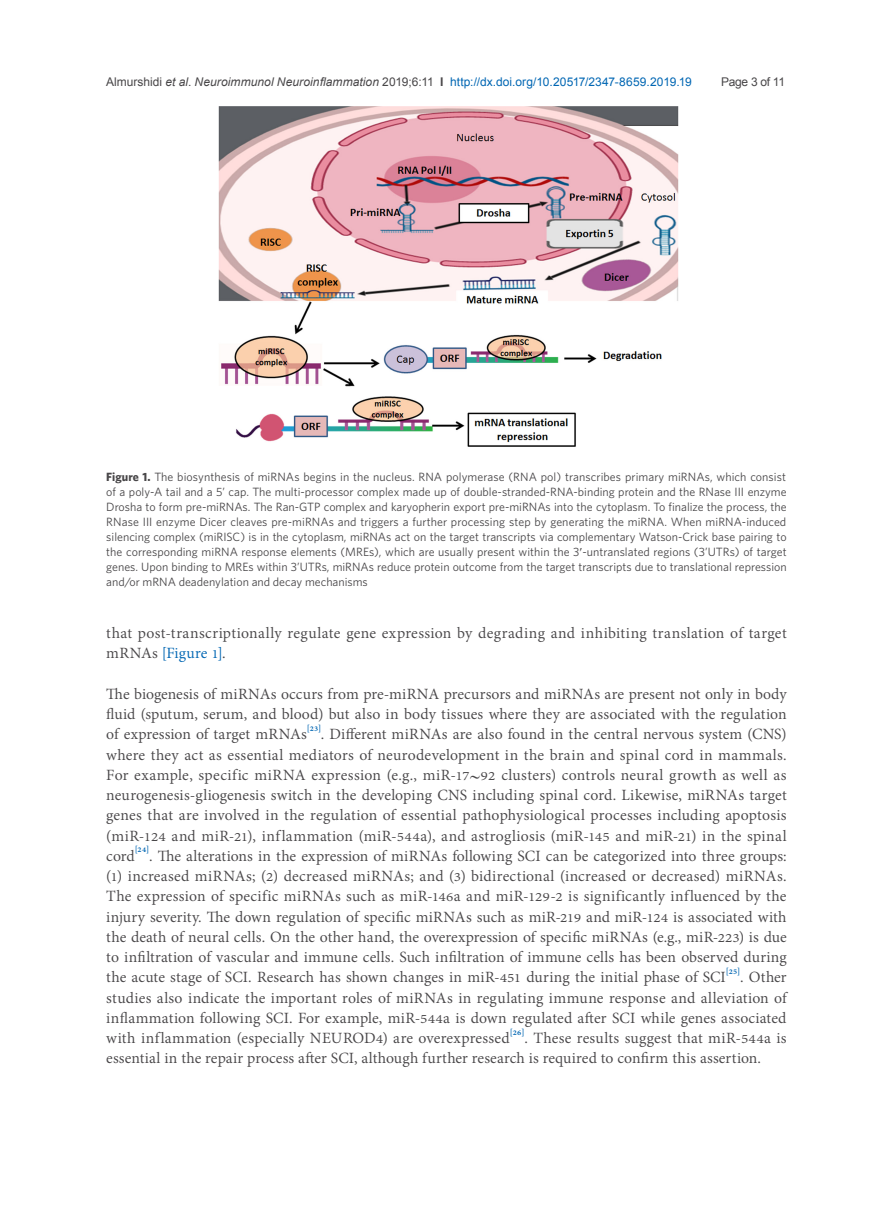
<style>
.page{position:relative;width:893px;height:1212px;background:#fff}
.page>*{position:absolute;margin:0;border:0;box-sizing:border-box;transform-origin:0 0}
.t1{font:19.2px/20.2px "Adobe Thai";letter-spacing:.015em;color:#484648}
.t2{font:12px/15px "Whitney";color:#484648;text-align:justify}
.t3{font:12px "Arial";color:#0166b3}
.t4{font:12px "Arial";letter-spacing:-.025em;color:#484648}
.s1{color:#484648}
.s2{font-style:italic;color:#484648}
.s3{font-weight:700;color:#484648}
.s4{font-weight:700}
.s5{color:#0166b3}
</style>
<div class="page">
<img style="left:218px;top:106px;width:461px;height:341px">
<p class="t3" style="left:106px;top:73px;width:587px"><span class="s1">Almurshidi</span> <span class="s2">et al</span><span class="s1">.</span> <span class="s2">Neuroimmunol Neuroinflammation</span> <span class="s1">2019;6:11</span> <span class="s3">I</span> http://dx.doi.org/10.20517/2347-8659.2019.19</p>
<p class="t4" style="left:721px;top:73px;width:65px">Page 3 of 11</p>
<p class="t2" style="left:106px;top:469px;width:682px"><span class="s4">Figure 1.</span> The biosynthesis of miRNAs begins in the nucleus. RNA polymerase (RNA pol) transcribes primary miRNAs, which consist of a poly-A tail and a 5’ cap. The multi-processor complex made up of double-stranded-RNA-binding protein and the RNase III enzyme Drosha to form pre-miRNAs. The Ran-GTP complex and karyopherin export pre-miRNAs into the cytoplasm. To finalize the process, the RNase III enzyme Dicer cleaves pre-miRNAs and triggers a further processing step by generating the miRNA. When miRNA-induced silencing complex (miRISC) is in the cytoplasm, miRNAs act on the target transcripts via complementary Watson-Crick base pairing to the corresponding miRNA response elements (MREs), which are usually present within the 3 -untranslated regions (3’UTRs) of target genes. Upon binding to MREs within 3’UTRs, miRNAs reduce protein outcome from the target transcripts due to translational repression and/or mRNA deadenylation and decay mechanisms</p>
<p class="t1" style="left:106px;top:621px;width:682px">that post-transcriptionally regulate gene expression by degrading and inhibiting translation of target mRNAs <span class="s5">[Figure 1]</span>.</p>
<p class="t1" style="left:106px;top:682px;width:682px;text-align:justify">The biogenesis of miRNAs occurs from pre-miRNA precursors and miRNAs are present not only in body fluid (sputum, serum, and blood) but also in body tissues where they are associated with the regulation of expression of target mRNAs<sup>[23]</sup>. Different miRNAs are also found in the central nervous system (CNS) where they act as essential mediators of neurodevelopment in the brain and spinal cord in mammals.<br>For example, specific miRNA expression (e.g., miR-17∼92 clusters) controls neural growth as well as neurogenesis-gliogenesis switch in the developing CNS including spinal cord. Likewise, miRNAs target genes that are involved in the regulation of essential pathophysiological processes including apoptosis (miR-124 and miR-21), inflammation (miR-544a), and astrogliosis (miR-145 and miR-21) in the spinal cord<sup>[24]</sup>. The alterations in the expression of miRNAs following SCI can be categorized into three groups: (1) increased miRNAs; (2) decreased miRNAs; and (3) bidirectional (increased or decreased) miRNAs.<br>The expression of specific miRNAs such as miR-146a and miR-129-2 is significantly influenced by the injury severity. The down regulation of specific miRNAs such as miR-219 and miR-124 is associated with the death of neural cells. On the other hand, the overexpression of specific miRNAs (e.g., miR-223) is due to infiltration of vascular and immune cells. Such infiltration of immune cells has been observed during the acute stage of SCI. Research has shown changes in miR-451 during the initial phase of SCI<sup>[25]</sup>. Other studies also indicate the important roles of miRNAs in regulating immune response and alleviation of inflammation following SCI. For example, miR-544a is down regulated after SCI while genes associated with inflammation (especially NEUROD4) are overexpressed<sup>[26]</sup>. These results suggest that miR-544a is essential in the repair process after SCI, although further research is required to confirm this assertion.</p>
</div>
